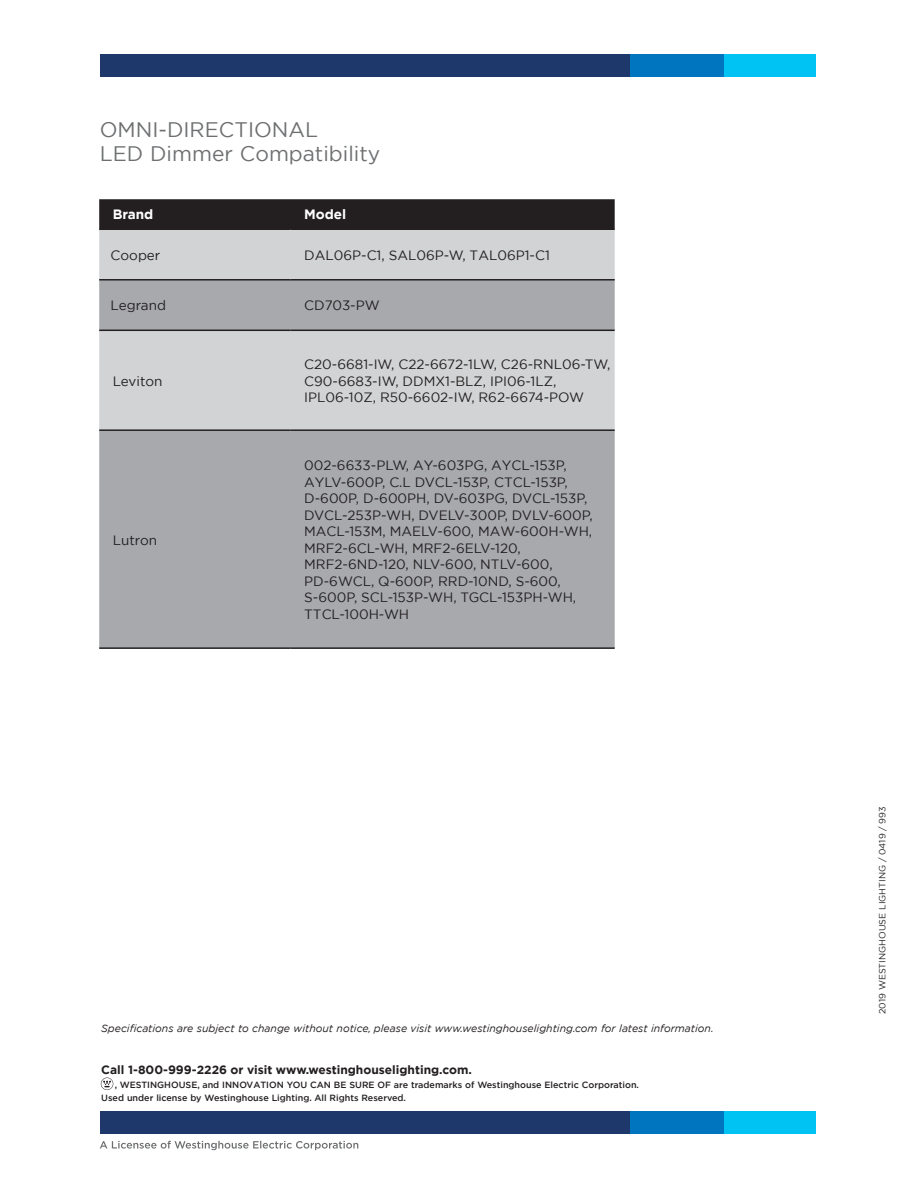
<style>
.page{position:relative;width:918px;height:1188px;background:#fff}
.page>*{position:absolute;margin:0;border:0;box-sizing:border-box;transform-origin:0 0}
.t1{font:21px/24px "Gotham";color:#6d6f71}
.t2{font:13.5px/16.5px "Gotham";color:#231f20}
.t3{font:700 13.5px "Gotham";color:#fff}
.t4{font:700 12px "Gotham";color:#231f20}
.t5{font:italic 10.5px "Gotham";color:#231f20}
.t6{font:500 9px/13.5px "Gotham";color:#231f20}
.t7{font:9px "Gotham";color:#231f20}
</style>
<div class="page">
<svg style="left:101px;top:1078px;width:12px;height:12px"></svg>
<div style="left:105px;top:1111px;width:711px;height:23px;background:#00c2f3"></div>
<div style="left:100px;top:1111px;width:624px;height:23px;background:#1e386c"></div>
<div style="left:630px;top:1111px;width:94px;height:23px;background:#0075bf"></div>
<div style="left:105px;top:54px;width:711px;height:23px;background:#00c2f3"></div>
<div style="left:100px;top:54px;width:624px;height:23px;background:#1e386c"></div>
<div style="left:630px;top:54px;width:94px;height:23px;background:#0075bf"></div>
<svg style="left:100px;top:1141px;width:258px;height:9px"></svg>
<div style="left:99px;top:199px;width:516px;height:29px;background:#231f20"></div>
<div style="left:99px;top:230px;width:516px;height:49px;background:#d1d3d4"></div>
<svg style="left:99px;top:281px;width:516px;height:366px;background:#b2b4b6"></svg>
<hr style="left:99px;top:228px;width:192px;height:2px;background:#231f20">
<hr style="left:291px;top:228px;width:324px;height:2px;background:#231f20">
<hr style="left:99px;top:279px;width:192px;height:2px;background:#231f20">
<hr style="left:291px;top:279px;width:324px;height:2px;background:#231f20">
<hr style="left:99px;top:330px;width:192px;height:1px;background:#231f20">
<hr style="left:291px;top:330px;width:324px;height:1px;background:#231f20">
<hr style="left:99px;top:429px;width:192px;height:2px;background:#231f20">
<hr style="left:291px;top:429px;width:324px;height:2px;background:#231f20">
<hr style="left:99px;top:647px;width:192px;height:2px;background:#231f20">
<hr style="left:291px;top:647px;width:324px;height:2px;background:#231f20">
<h1 class="t1" style="left:100px;top:117px;width:282px">OMNI-DIRECTIONAL<br>LED Dimmer Compatibility</h1>
<p class="t3" style="left:113px;top:206px;width:42px">Brand</p>
<p class="t3" style="left:304px;top:206px;width:44px">Model</p>
<p class="t2" style="left:111px;top:247px;width:51px">Cooper</p>
<p class="t2" style="left:304px;top:247px;width:247px">DAL06P-C1, SAL06P-W, TAL06P1-C1</p>
<p class="t2" style="left:111px;top:297px;width:57px">Legrand</p>
<p class="t2" style="left:304px;top:297px;width:77px">CD703-PW</p>
<p class="t2" style="left:113px;top:372px;width:51px">Leviton</p>
<p class="t2" style="left:113px;top:531px;width:46px">Lutron</p>
<p class="t2" style="left:304px;top:356px;width:308px">C20-6681-IW, C22-6672-1LW, C26-RNL06-TW,<br>C90-6683-IW, DDMX1-BLZ, IPI06-1LZ,<br>IPL06-10Z, R50-6602-IW, R62-6674-POW</p>
<p class="t2" style="left:304px;top:457px;width:290px">002-6633-PLW, AY-603PG, AYCL-153P, AYLV-600P, C.L DVCL-153P, CTCL-153P, D-600P, D-600PH, DV-603PG, DVCL-153P, DVCL-253P-WH, DVELV-300P, DVLV-600P, MACL-153M, MAELV-600, MAW-600H-WH, MRF2-6CL-WH, MRF2-6ELV-120, MRF2-6ND-120, NLV-600, NTLV-600, PD-6WCL, Q-600P, RRD-10ND, S-600, S-600P, SCL-153P-WH, TGCL-153PH-WH, TTCL-100H-WH</p>
<p class="t5" style="left:101px;top:1022px;width:614px">Specifications are subject to change without notice, please visit www.westinghouselighting.com for latest information.</p>
<p class="t4" style="left:101px;top:1062px;width:372px">Call 1-800-999-2226 or visit www.westinghouselighting.com.</p>
<p class="t6" style="left:101px;top:1078px;width:539px;text-indent:13px">, WESTINGHOUSE, and INNOVATION YOU CAN BE SURE OF are trademarks of Westinghouse Electric Corporation.<br>Used under license by Westinghouse Lighting. All Rights Reserved.</p>
<p class="t7" style="left:877px;top:1014px;width:209px;rotate:-90deg">2019 WESTINGHOUSE LIGHTING / 0419 / 993</p>
</div>
